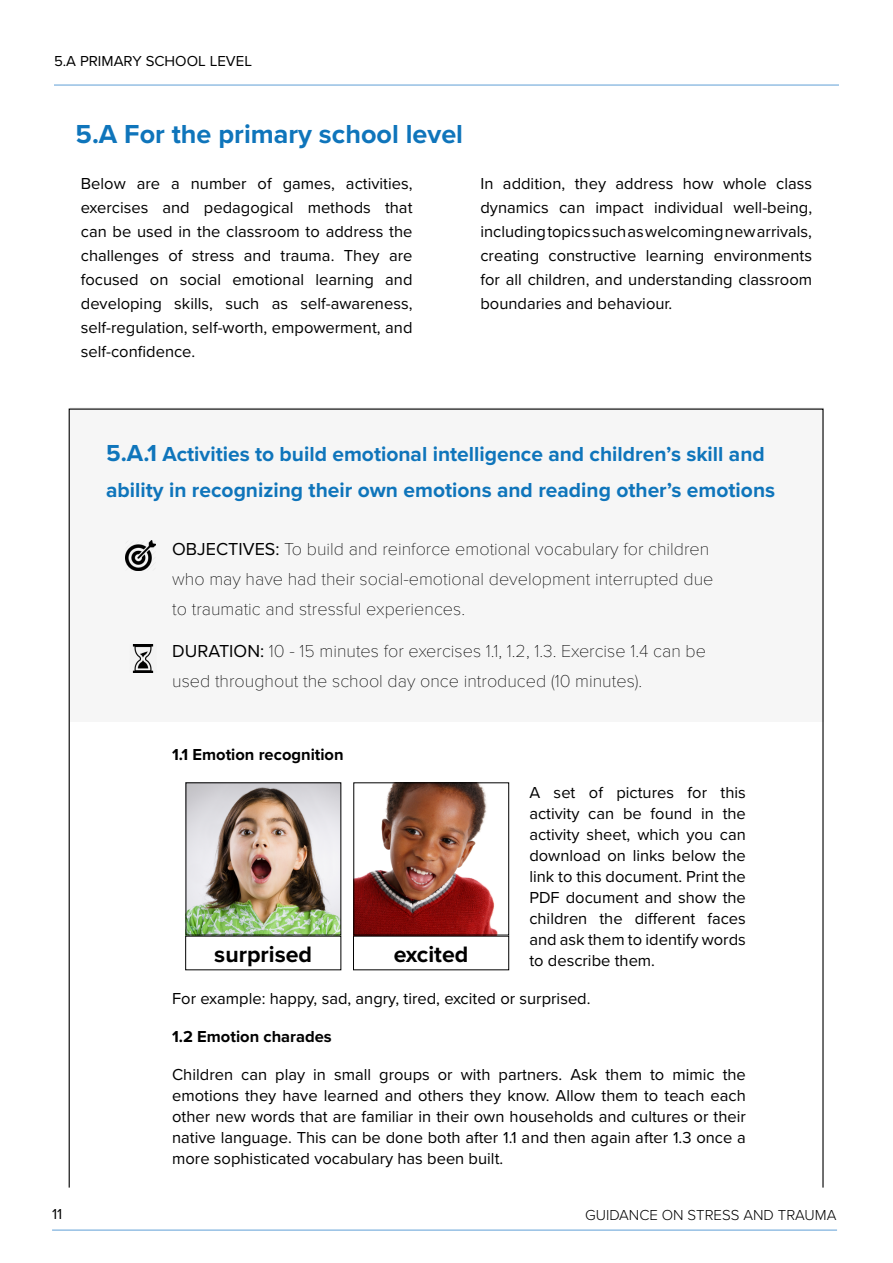
<style>
.page{position:relative;width:893px;height:1263px;background:#fff}
.page>*{position:absolute;margin:0;border:0;box-sizing:border-box;transform-origin:0 0}
.t1{font:700 27px "Proxima Nova";color:#0f75bb}
.t2{font:700 23.1px "Proxima Nova";color:#000}
.t3{font:700 21px/36px "Proxima Nova";color:#0f75bb}
.t4{font:100 18px/30px "Proxima Nova T";color:#000}
.t5{font:16.5px/21px "Proxima Nova";color:#000;text-align:justify}
.t6{font:700 16.5px "Proxima Nova";color:#000}
.t7{font:300 15px "Proxima Nova";color:#000}
.t8{font:15px "Proxima Nova";color:#000}
.s1{font-size:24px}
.s2{font-family:"Proxima Nova";font-weight:400}
</style>
<div class="page">
<div style="left:70px;top:407px;width:754px;height:315px;background:#f2f2f2"></div>
<hr style="left:54px;top:85px;width:785px;height:1px;background:#5f9fd6">
<hr style="left:52px;top:1230px;width:785px;height:1px;background:#5f9fd6">
<img style="left:126px;top:541px;width:29px;height:29px">
<img style="left:132px;top:645px;width:22px;height:27px">
<img style="left:187px;top:784px;width:152px;height:149px">
<img style="left:355px;top:784px;width:143px;height:149px">
<div style="left:353px;top:782px;width:156px;height:153px;border:1px solid #000"></div>
<p class="t8" style="left:54px;top:52px;width:200px">5.A PRIMARY SCHOOL LEVEL</p>
<h1 class="t1" style="left:76px;top:118px;width:389px">5.A For the primary school level</h1>
<p class="t5" style="left:81px;top:171px;width:333px;line-height:24px">Below are a number of games, activities, exercises and pedagogical methods that can be used in the classroom to address the challenges of stress and trauma. They are focused on social emotional learning and developing skills, such as self-awareness, self-regulation, self-worth, empowerment, and self-confidence.</p>
<p class="t5" style="left:480px;top:172px;width:333px;line-height:24px">In addition, they address how whole class dynamics can impact individual well-being, including topics such as welcoming new arrivals, creating constructive learning environments for all children, and understanding classroom boundaries and behaviour.</p>
<p class="t3" style="left:106px;top:437px;width:670px"><span class="s1">5.A.1</span> Activities to build emotional intelligence and children’s skill and ability in recognizing their own emotions and reading other’s emotions</p>
<p class="t4" style="left:172px;top:532px;width:543px"><span class="s2">OBJECTIVES:</span> To build and reinforce emotional vocabulary for children who may have had their social-emotional development interrupted due to traumatic and stressful experiences.</p>
<p class="t4" style="left:172px;top:635px;width:535px"><span class="s2">DURATION:</span> 10 - 15 minutes for exercises 1.1, 1.2, 1.3. Exercise 1.4 can be used throughout the school day once introduced (10 minutes).</p>
<p class="t6" style="left:172px;top:744px;width:173px">1.1 Emotion recognition</p>
<p class="t5" style="left:529px;top:782px;width:218px">A set of pictures for this activity can be found in the activity sheet, which you can download on links below the link to this document. Print the PDF document and show the children the different faces and ask them to identify words to describe them.</p>
<p class="t5" style="left:172px;top:988px;width:420px">For example: happy, sad, angry, tired, excited or surprised.</p>
<p class="t6" style="left:172px;top:1026px;width:161px">1.2 Emotion charades</p>
<p class="t5" style="left:172px;top:1064px;width:575px">Children can play in small groups or with partners. Ask them to mimic the emotions they have learned and others they know. Allow them to teach each other new words that are familiar in their own households and cultures or their native language. This can be done both after 1.1 and then again after 1.3 once a more sophisticated vocabulary has been built.</p>
<h2 class="t2" style="left:214px;top:941px;width:99px">surprised</h2>
<h2 class="t2" style="left:394px;top:941px;width:76px">excited</h2>
<p class="t8" style="left:52px;top:1205px;width:12px">11</p>
<p class="t7" style="left:585px;top:1206px;width:253px">GUIDANCE ON STRESS AND TRAUMA</p>
</div>
